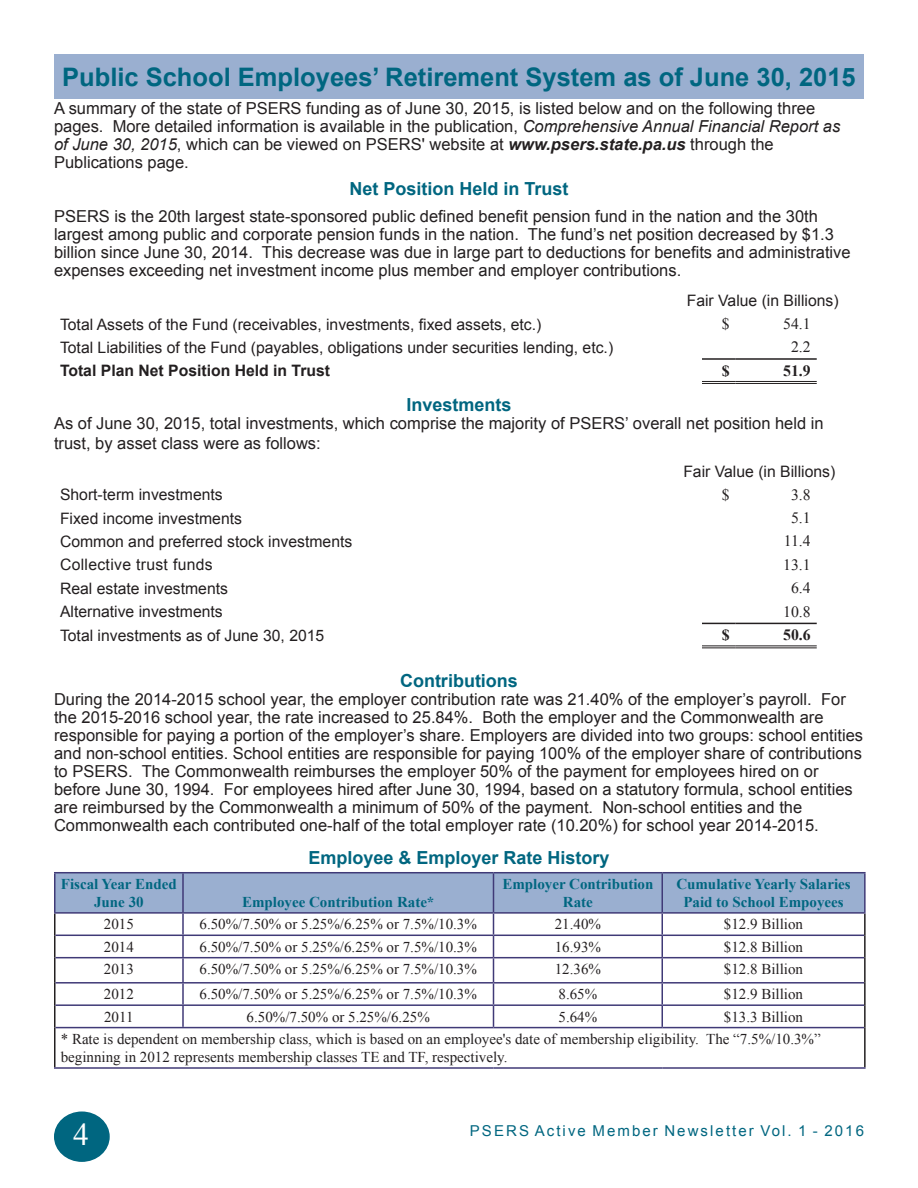
<style>
.page{position:relative;width:918px;height:1188px;background:#fff}
.page>*{position:absolute;margin:0;border:0;box-sizing:border-box;transform-origin:0 0}
.t1{font:31.5px "Times New Roman";color:#fff}
.t2{font:700 25.5px "Arial";color:#006680}
.t3{font:700 18px "Arial";color:#006680}
.t4{font:16.5px/18px "Arial";color:#231f20}
.t5{font:15.75px "Arial";color:#231f20}
.t6{font:700 15.75px "Arial";color:#231f20}
.t7{font:15.75px "Times New Roman";color:#231f20}
.t8{font:15.75px "Arial";letter-spacing:.02em;color:#231f20}
.t9{font:700 15.75px "Times New Roman";color:#231f20}
.t10{font:15px/18px "Times New Roman";color:#231f20}
.t11{font:700 15px/18px "Times New Roman";color:#006680;text-align:center}
.t12{font:15px "Arial";letter-spacing:.14em;color:#006680}
.s1{font-style:italic}
.s2{font-weight:700;font-style:italic}
</style>
<div class="page">
<div style="left:55px;top:1112px;width:54px;height:49px;background:#006680;border-radius:50%"></div>
<div style="left:54px;top:1112px;width:56px;height:50px;border:2px solid #006680;border-radius:50%"></div>
<div style="left:54px;top:54px;width:810px;height:45px;background:#9aafd0"></div>
<hr style="left:702px;top:381px;width:34px;height:1px;background:#231f20">
<hr style="left:702px;top:383px;width:34px;height:1px;background:#231f20">
<hr style="left:736px;top:381px;width:81px;height:1px;background:#231f20">
<hr style="left:736px;top:383px;width:81px;height:1px;background:#231f20">
<hr style="left:702px;top:358px;width:34px;height:2px;background:#231f20">
<hr style="left:736px;top:358px;width:81px;height:2px;background:#231f20">
<hr style="left:702px;top:623px;width:34px;height:1px;background:#231f20">
<hr style="left:736px;top:623px;width:81px;height:1px;background:#231f20">
<hr style="left:702px;top:645px;width:34px;height:1px;background:#231f20">
<hr style="left:702px;top:647px;width:34px;height:1px;background:#231f20">
<hr style="left:736px;top:645px;width:81px;height:1px;background:#231f20">
<hr style="left:736px;top:647px;width:81px;height:1px;background:#231f20">
<hr style="left:54px;top:914px;width:2px;height:21px;background:#231f20">
<hr style="left:864px;top:914px;width:2px;height:21px;background:#231f20">
<hr style="left:54px;top:935px;width:2px;height:23px;background:#231f20">
<hr style="left:864px;top:935px;width:2px;height:23px;background:#231f20">
<hr style="left:54px;top:958px;width:2px;height:25px;background:#231f20">
<hr style="left:864px;top:958px;width:2px;height:25px;background:#231f20">
<hr style="left:54px;top:983px;width:2px;height:22px;background:#231f20">
<hr style="left:864px;top:983px;width:2px;height:22px;background:#231f20">
<hr style="left:54px;top:1005px;width:2px;height:23px;background:#231f20">
<hr style="left:864px;top:1005px;width:2px;height:23px;background:#231f20">
<hr style="left:54px;top:1028px;width:2px;height:39px;background:#231f20">
<hr style="left:864px;top:1028px;width:2px;height:39px;background:#231f20">
<svg style="left:55px;top:873px;width:810px;height:154px"></svg>
<hr style="left:56px;top:1027px;width:127px;height:1px;background:#403a77">
<hr style="left:183px;top:1027px;width:311px;height:1px;background:#403a77">
<hr style="left:494px;top:1027px;width:168px;height:1px;background:#403a77">
<hr style="left:662px;top:1027px;width:202px;height:1px;background:#403a77">
<hr style="left:54px;top:1067px;width:129px;height:2px;background:#403a77">
<hr style="left:183px;top:1067px;width:311px;height:2px;background:#403a77">
<hr style="left:494px;top:1067px;width:168px;height:2px;background:#403a77">
<hr style="left:662px;top:1067px;width:204px;height:2px;background:#403a77">
<hr style="left:54px;top:872px;width:129px;height:1px;background:#403a77">
<hr style="left:54px;top:873px;width:2px;height:39px;background:#403a77">
<hr style="left:183px;top:872px;width:311px;height:1px;background:#403a77">
<hr style="left:182px;top:873px;width:2px;height:39px;background:#403a77">
<hr style="left:494px;top:872px;width:168px;height:1px;background:#403a77">
<hr style="left:493px;top:873px;width:1px;height:39px;background:#403a77">
<hr style="left:662px;top:872px;width:204px;height:1px;background:#403a77">
<hr style="left:662px;top:873px;width:1px;height:39px;background:#403a77">
<hr style="left:864px;top:873px;width:2px;height:39px;background:#403a77">
<hr style="left:54px;top:912px;width:129px;height:2px;background:#403a77">
<hr style="left:183px;top:912px;width:311px;height:2px;background:#403a77">
<hr style="left:494px;top:912px;width:168px;height:2px;background:#403a77">
<hr style="left:662px;top:912px;width:204px;height:2px;background:#403a77">
<hr style="left:56px;top:935px;width:127px;height:1px;background:#403a77">
<hr style="left:183px;top:935px;width:311px;height:1px;background:#403a77">
<hr style="left:494px;top:935px;width:168px;height:1px;background:#403a77">
<hr style="left:662px;top:935px;width:202px;height:1px;background:#403a77">
<p class="t2" style="left:62px;top:60px;width:795px">Public School Employees’ Retirement System as of June 30, 2015</p>
<p class="t4" style="left:54px;top:100px;width:788px">A summary of the state of PSERS funding as of June 30, 2015, is listed below and on the following three pages. More detailed information is available in the publication, <span class="s1">Comprehensive Annual Financial Report as of June 30, 2015</span>, which can be viewed on PSERS' website at <span class="s2">www.psers.state.pa.us</span> through the Publications page.</p>
<p class="t3" style="left:349px;top:177px;width:221px">Net Position Held in Trust</p>
<p class="t4" style="left:54px;top:208px;width:798px">PSERS is the 20th largest state-sponsored public defined benefit pension fund in the nation and the 30th largest among public and corporate pension funds in the nation. The fund’s net position decreased by $1.3 billion since June 30, 2014. This decrease was due in large part to deductions for benefits and administrative expenses exceeding net investment income plus member and employer contributions.</p>
<p class="t5" style="left:687px;top:290px;width:153px">Fair Value (in Billions)</p>
<p class="t5" style="left:60px;top:314px;width:483px">Total Assets of the Fund (receivables, investments, fixed assets, etc.)</p>
<p class="t7" style="left:722px;top:313px;width:9px">$</p>
<p class="t7" style="left:783px;top:313px;width:29px">54.1</p>
<p class="t5" style="left:60px;top:337px;width:555px">Total Liabilities of the Fund (payables, obligations under securities lending, etc.)</p>
<p class="t7" style="left:791px;top:337px;width:21px">2.2</p>
<p class="t6" style="left:60px;top:360px;width:272px">Total Plan Net Position Held in Trust</p>
<p class="t9" style="left:722px;top:360px;width:9px">$</p>
<p class="t9" style="left:783px;top:360px;width:29px">51.9</p>
<p class="t3" style="left:406px;top:393px;width:107px">Investments</p>
<p class="t4" style="left:54px;top:414px;width:771px;line-height:19.8px">As of June 30, 2015, total investments, which comprise the majority of PSERS’ overall net position held in trust, by asset class were as follows:</p>
<p class="t5" style="left:683px;top:461px;width:153px">Fair Value (in Billions)</p>
<p class="t5" style="left:60px;top:484px;width:164px">Short-term investments</p>
<p class="t7" style="left:722px;top:484px;width:9px">$</p>
<p class="t7" style="left:791px;top:484px;width:21px">3.8</p>
<p class="t5" style="left:60px;top:508px;width:184px">Fixed income investments</p>
<p class="t7" style="left:791px;top:507px;width:21px">5.1</p>
<p class="t5" style="left:60px;top:531px;width:294px">Common and preferred stock investments</p>
<p class="t7" style="left:784px;top:531px;width:28px">11.4</p>
<p class="t8" style="left:60px;top:555px;width:154px">Collective trust funds</p>
<p class="t7" style="left:783px;top:554px;width:29px">13.1</p>
<p class="t5" style="left:60px;top:578px;width:170px">Real estate investments</p>
<p class="t7" style="left:791px;top:578px;width:21px">6.4</p>
<p class="t5" style="left:60px;top:602px;width:164px">Alternative investments</p>
<p class="t7" style="left:783px;top:601px;width:29px">10.8</p>
<p class="t5" style="left:60px;top:625px;width:266px">Total investments as of June 30, 2015</p>
<p class="t9" style="left:722px;top:624px;width:9px">$</p>
<p class="t9" style="left:783px;top:624px;width:29px">50.6</p>
<p class="t3" style="left:400px;top:668px;width:119px">Contributions</p>
<p class="t4" style="left:54px;top:690px;width:811px">During the 2014-2015 school year, the employer contribution rate was 21.40% of the employer’s payroll. For the 2015-2016 school year, the rate increased to 25.84%. Both the employer and the Commonwealth are responsible for paying a portion of the employer’s share. Employers are divided into two groups: school entities and non-school entities. School entities are responsible for paying 100% of the employer share of contributions to PSERS. The Commonwealth reimburses the employer 50% of the payment for employees hired on or before June 30, 1994. For employees hired after June 30, 1994, based on a statutory formula, school entities are reimbursed by the Commonwealth a minimum of 50% of the payment. Non-school entities and the Commonwealth each contributed one-half of the total employer rate (10.20%) for school year 2014-2015.</p>
<p class="t3" style="left:308px;top:846px;width:303px">Employee &amp; Employer Rate History</p>
<p class="t11" style="left:61px;top:874px;width:117px">Fiscal Year Ended<br>June 30</p>
<p class="t11" style="left:242px;top:892px;width:194px">Employee Contribution Rate*</p>
<p class="t11" style="left:502px;top:874px;width:152px">Employer Contribution<br>Rate</p>
<p class="t11" style="left:676px;top:874px;width:176px">Cumulative Yearly Salaries<br>Paid to School Empoyees</p>
<p class="t10" style="left:104px;top:915px;width:31px">2015</p>
<p class="t10" style="left:200px;top:915px;width:279px">6.50%/7.50% or 5.25%/6.25% or 7.5%/10.3%</p>
<p class="t10" style="left:555px;top:915px;width:48px">21.40%</p>
<p class="t10" style="left:724px;top:915px;width:81px">$12.9 Billion</p>
<p class="t10" style="left:104px;top:937px;width:31px">2014</p>
<p class="t10" style="left:200px;top:937px;width:279px">6.50%/7.50% or 5.25%/6.25% or 7.5%/10.3%</p>
<p class="t10" style="left:555px;top:937px;width:48px">16.93%</p>
<p class="t10" style="left:724px;top:937px;width:81px">$12.8 Billion</p>
<p class="t10" style="left:104px;top:960px;width:31px">2013</p>
<p class="t10" style="left:200px;top:960px;width:279px">6.50%/7.50% or 5.25%/6.25% or 7.5%/10.3%</p>
<p class="t10" style="left:555px;top:960px;width:48px">12.36%</p>
<p class="t10" style="left:724px;top:960px;width:81px">$12.8 Billion</p>
<p class="t10" style="left:104px;top:985px;width:31px">2012</p>
<p class="t10" style="left:200px;top:985px;width:279px">6.50%/7.50% or 5.25%/6.25% or 7.5%/10.3%</p>
<p class="t10" style="left:559px;top:985px;width:40px">8.65%</p>
<p class="t10" style="left:724px;top:985px;width:81px">$12.9 Billion</p>
<p class="t10" style="left:104px;top:1007px;width:31px">2011</p>
<p class="t10" style="left:247px;top:1007px;width:185px">6.50%/7.50% or 5.25%/6.25%</p>
<p class="t10" style="left:559px;top:1007px;width:40px">5.64%</p>
<p class="t10" style="left:724px;top:1007px;width:81px">$13.3 Billion</p>
<p class="t10" style="left:61px;top:1030px;width:762px">* Rate is dependent on membership class, which is based on an employee's date of membership eligibility. The “7.5%/10.3%” beginning in 2012 represents membership classes TE and TF, respectively.</p>
<h1 class="t1" style="left:73px;top:1114px;width:17px">4</h1>
<p class="t12" style="left:470px;top:1121px;width:396px">PSERS Active Member Newsletter Vol. 1 - 2016</p>
</div>
